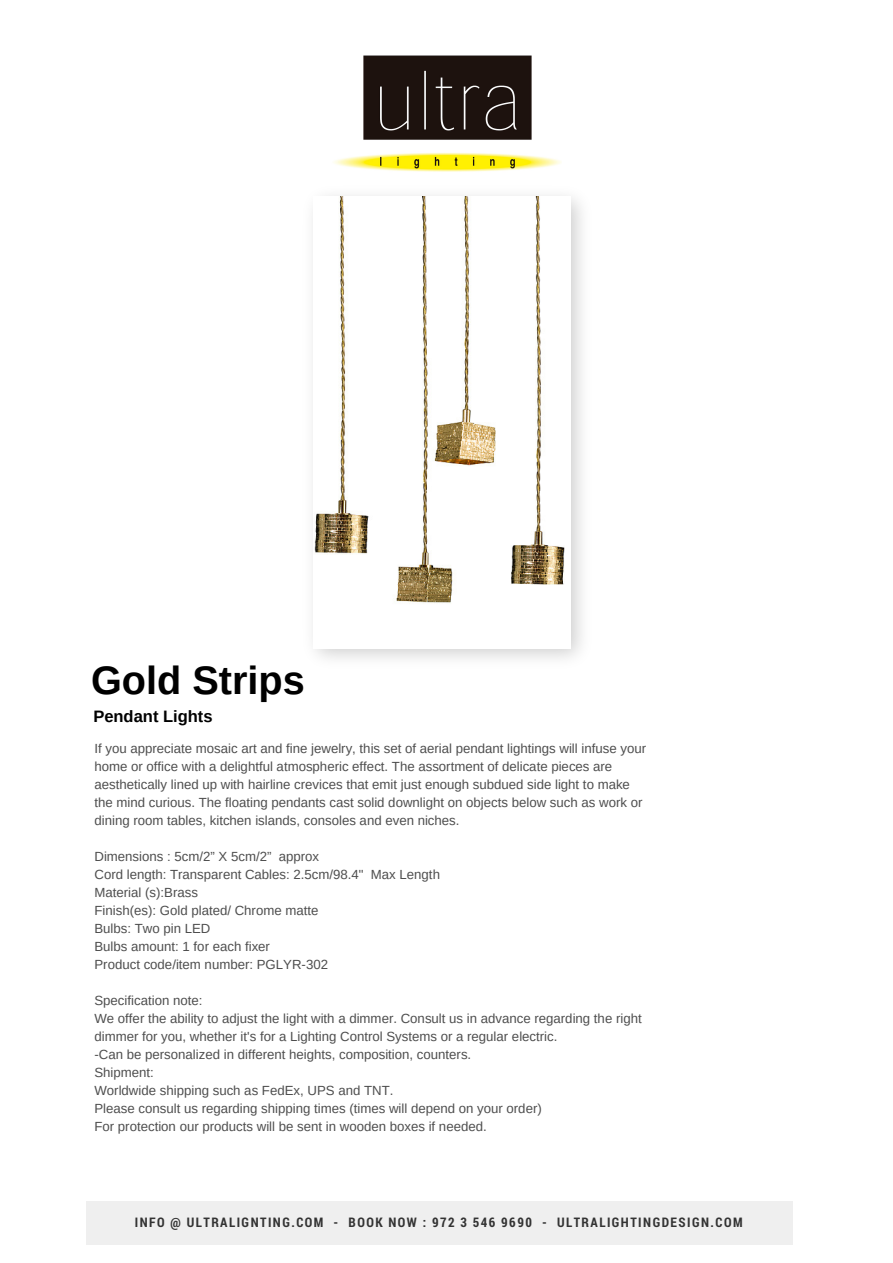
<style>
.page{position:relative;width:893px;height:1263px;background:#fff}
.page>*{position:absolute;margin:0;border:0;box-sizing:border-box;transform-origin:0 0}
.t1{font:700 39.6px "Arimo";color:#000}
.t2{font:700 16.5px "Arimo";color:#000}
.t3{font:13.2px/18px "Arimo";color:#4e4e4e}
.t4{font:700 13.2px "Roboto Condensed";letter-spacing:.11em;color:#333}
</style>
<div class="page">
<div style="left:87px;top:1200px;width:705px;height:44px;background:#efefef"></div>
<img style="left:334px;top:55px;width:227px;height:117px">
<img style="left:312px;top:195px;width:270px;height:464px">
<img style="left:314px;top:197px;width:256px;height:451px">
<h1 class="t1" style="left:91px;top:658px;width:215px">Gold Strips</h1>
<p class="t2" style="left:93px;top:707px;width:121px">Pendant Lights</p>
<p class="t3" style="left:94px;top:739px;width:553px">If you appreciate mosaic art and fine jewelry, this set of aerial pendant lightings will infuse your home or office with a delightful atmospheric effect. The assortment of delicate pieces are aesthetically lined up with hairline crevices that emit just enough subdued side light to make the mind curious. The floating pendants cast solid downlight on objects below such as work or dining room tables, kitchen islands, consoles and even niches.</p>
<p class="t3" style="left:94px;top:847px;width:347px">Dimensions : 5cm/2” X 5cm/2” approx<br>Cord length: Transparent Cables: 2.5cm/98.4" Max Length Material (s):Brass<br>Finish(es): Gold plated/ Chrome matte<br>Bulbs: Two pin LED<br>Bulbs amount: 1 for each fixer<br>Product code/item number: PGLYR-302</p>
<p class="t3" style="left:94px;top:991px;width:548px">Specification note:<br>We offer the ability to adjust the light with a dimmer. Consult us in advance regarding the right dimmer for you, whether it's for a Lighting Control Systems or a regular electric.<br>-Can be personalized in different heights, composition, counters.<br>Shipment:<br>Worldwide shipping such as FedEx, UPS and TNT.<br>Please consult us regarding shipping times (times will depend on your order)<br>For protection our products will be sent in wooden boxes if needed.</p>
<p class="t4" style="left:135px;top:1212px;width:609px">INFO @ ULTRALIGNTING.COM - BOOK NOW : 972 3 546 9690 - ULTRALIGHTINGDESIGN.COM</p>
</div>
